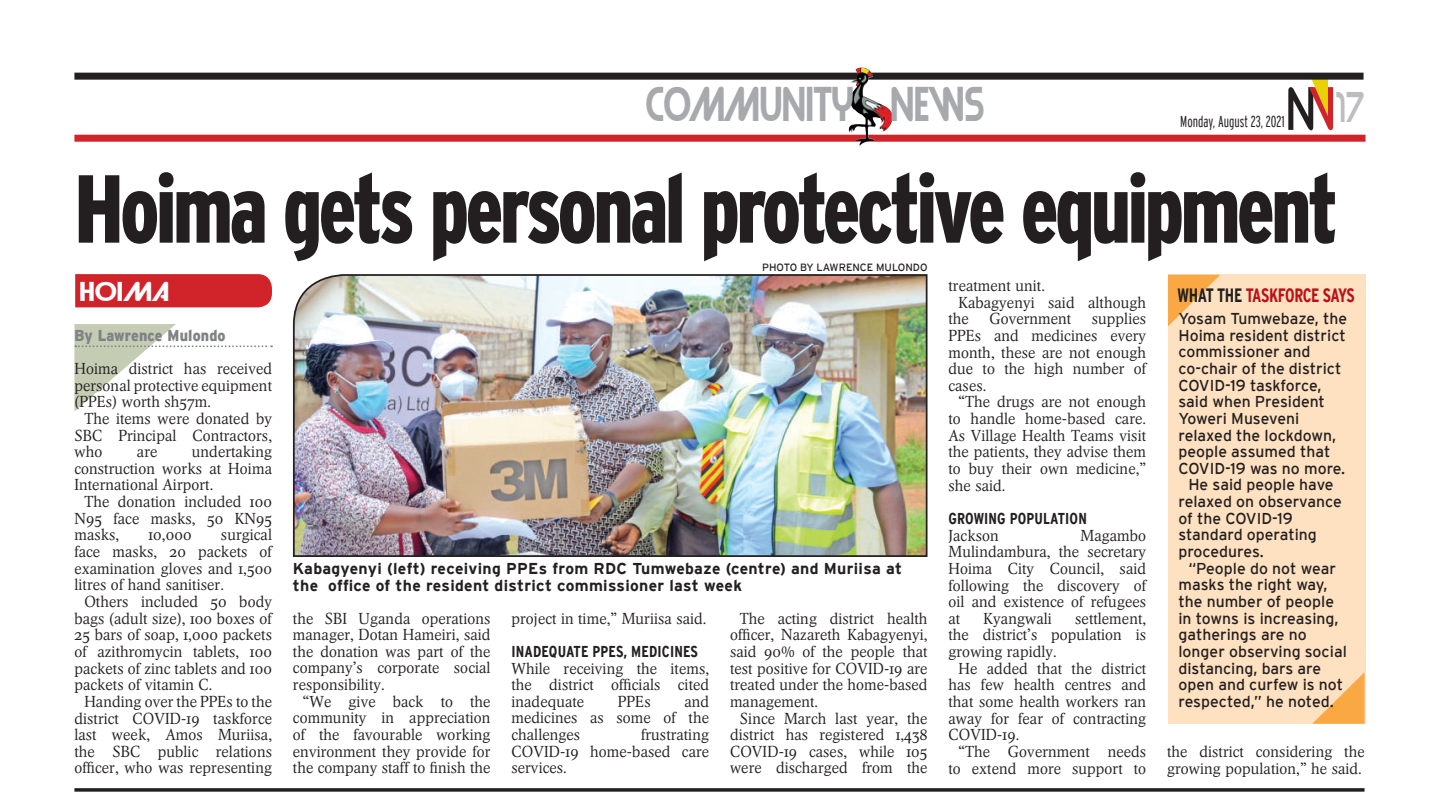
<style>
.page{position:relative;width:1439px;height:793px;background:#fff}
.page>*{position:absolute;margin:0;border:0;box-sizing:border-box;transform-origin:0 0}
.t1{font:900 condensed 96.25px "Interstate";letter-spacing:-.04em;color:#231f20;scale:.88 1}
.t2{font:700 condensed 43.75px "NV Akarius";color:#a8a9ad}
.t3{font:condensed 38.5px "NV Akarius";color:#bcbdc0}
.t4{font:700 24.5px "NV Akarius";color:#fff}
.t5{font:700 condensed 19.25px "Interstate";letter-spacing:-.03em;color:#bb1018;scale:.91 1}
.t6{font:15.75px/16.6px "Arena New BQ Light Os F";letter-spacing:.01em;color:#231f20;text-align:justify}
.t7{font:15.75px "Interstate";color:#231f20}
.t8{font:700 15.75px/16.6px "Interstate";letter-spacing:.02em;color:#231f20}
.t9{font:700 condensed 15.75px "Interstate";letter-spacing:.01em;color:#231f20}
.t10{font:300 extra-condensed 15.75px "Interstate";color:#231f20}
.t11{font:900 15.75px "Interstate";letter-spacing:.01em;color:#808285;scale:.9 1}
.t12{font:10.5px "Interstate";color:#231f20}
.s1{font-size:54.77px;color:#231f20}
.s2{font-size:54.77px;color:#d1232a}
.s3{color:#231f20}
</style>
<div class="page">
<div style="left:74px;top:135px;width:1291px;height:7px;background:#d1232a"></div>
<svg style="left:1312px;top:80px;width:16px;height:35px"></svg>
<div style="left:74px;top:73px;width:1289px;height:7px;background:#231f20"></div>
<img style="left:850px;top:68px;width:10px;height:45px">
<div style="left:75px;top:274px;width:197px;height:33px;background:#d1232a"></div>
<svg style="left:74px;top:324px;width:198px;height:87px"></svg>
<img style="left:292px;top:274px;width:636px;height:283px">
<hr style="left:74px;top:788px;width:1290px;height:3px;background:#231f20">
<div style="left:1168px;top:274px;width:197px;height:449px;background:#fee1c0"></div>
<svg style="left:1168px;top:275px;width:52px;height:51px"></svg>
<svg style="left:1313px;top:673px;width:51px;height:50px"></svg>
<h2 class="t2" style="left:646px;top:77px;width:340px">COMMUNITY NEWS</h2>
<h3 class="t3" style="left:1286px;top:83px;width:79px"><span class="s1">N</span><span class="s2">V</span>17</h3>
<p class="t10" style="left:1180px;top:113px;width:106px">Monday, August 23, 2021</p>
<h1 class="t1" style="left:74px;top:155px;width:1437px">Hoima gets personal protective equipment</h1>
<h3 class="t4" style="left:79px;top:276px;width:91px">HOIMA</h3>
<p class="t11" style="left:74px;top:326px;width:170px">By Lawrence Mulondo</p>
<p class="t6" style="left:74px;top:360px;width:199px">Hoima district has received personal protective equipment (PPEs) worth sh57m.</p>
<p class="t6" style="left:74px;top:410px;width:199px;text-indent:10px">The items were donated by SBC Principal Contractors, who</p>
<p class="t6" style="left:74px;top:443px;width:199px;text-indent:117px">undertaking construction works at Hoima International Airport.</p>
<p class="t6" style="left:74px;top:493px;width:199px;text-indent:10px">The donation included 100<br>N95 face masks, 50 KN95 masks,</p>
<p class="t6" style="left:137px;top:443px;width:22px">are</p>
<p class="t6" style="left:74px;top:526px;width:199px;text-indent:146px">surgical face masks, 20 packets of examination gloves and 1,500 litres of hand sanitiser.</p>
<p class="t6" style="left:74px;top:593px;width:199px;text-indent:10px">Others included 50 body bags (adult size), 100 boxes of 25 bars of soap, 1,000 packets of azithromycin tablets, 100 packets of zinc tablets and 100 packets of vitamin C.</p>
<p class="t6" style="left:74px;top:693px;width:199px;text-indent:10px">Handing over the PPEs to the district COVID-19 taskforce last week, Amos Muriisa, the SBC public relations officer, who was representing</p>
<p class="t6" style="left:148px;top:526px;width:45px">10,000</p>
<p class="t12" style="left:762px;top:261px;width:15px">Photo</p>
<p class="t12" style="left:800px;top:261px;width:121px">by Lawrence Mulondo</p>
<p class="t8" style="left:293px;top:560px;width:610px">Kabagyenyi (left) receiving PPEs from RDC Tumwebaze (centre) and Muriisa at the office of the resident district commissioner last week</p>
<p class="t6" style="left:293px;top:609px;width:199px">the SBI Uganda operations manager, Dotan Hameiri, said the donation was part of the company’s corporate social responsibility.</p>
<p class="t6" style="left:293px;top:692px;width:199px;text-indent:10px">“We give back to the community in appreciation of the favourable working environment they provide for the company staff to finish the</p>
<p class="t6" style="left:511px;top:609px;width:197px">project in time,” Muriisa said.</p>
<p class="t9" style="left:511px;top:642px;width:188px">INADEQUATE PPES, MEDICINES</p>
<p class="t6" style="left:511px;top:659px;width:199px">While receiving the items, the district officials cited inadequate</p>
<p class="t6" style="left:511px;top:693px;width:199px;text-indent:173px">and medicines as some of the challenges</p>
<p class="t6" style="left:618px;top:693px;width:34px">PPEs</p>
<p class="t6" style="left:511px;top:726px;width:199px;text-indent:130px">frustrating COVID-19 home-based care services.</p>
<p class="t6" style="left:730px;top:609px;width:199px;text-indent:10px">The acting district health officer, Nazareth Kabagyenyi, said 90% of the people that test positive for COVID-19 are treated under the home-based management.</p>
<p class="t6" style="left:730px;top:709px;width:199px;text-indent:10px">Since March last year, the district has registered 1,438<br>COVID-19 cases, while 105 were discharged from the</p>
<p class="t6" style="left:948px;top:277px;width:98px">treatment unit.</p>
<p class="t6" style="left:958px;top:294px;width:189px">Kabagyenyi said although</p>
<p class="t6" style="left:948px;top:310px;width:22px">the</p>
<p class="t6" style="left:989px;top:310px;width:83px">Government</p>
<p class="t5" style="left:1177px;top:284px;width:196px"><span class="s3">WHAT THE</span> TASKFORCE SAYS</p>
<p class="t7" style="left:1178px;top:309px;width:170px">Yosam Tumwebaze, the</p>
<p class="t7" style="left:1178px;top:326px;width:169px">Hoima resident district</p>
<p class="t7" style="left:1178px;top:343px;width:134px">commissioner and</p>
<p class="t7" style="left:1178px;top:359px;width:164px">co-chair of the district</p>
<p class="t7" style="left:1178px;top:376px;width:144px">COVID-19 taskforce,</p>
<p class="t7" style="left:1178px;top:393px;width:148px">said when President</p>
<p class="t7" style="left:1178px;top:409px;width:122px">Yoweri Museveni</p>
<p class="t7" style="left:1178px;top:426px;width:159px">relaxed the lockdown,</p>
<p class="t7" style="left:1178px;top:442px;width:153px">people assumed that</p>
<p class="t7" style="left:1178px;top:459px;width:168px">COVID-19 was no more.</p>
<p class="t7" style="left:1188px;top:476px;width:147px">He said people have</p>
<p class="t7" style="left:1178px;top:492px;width:165px">relaxed on observance</p>
<p class="t7" style="left:1178px;top:509px;width:116px">of the COVID-19</p>
<p class="t7" style="left:1178px;top:526px;width:140px">standard operating</p>
<p class="t7" style="left:1178px;top:542px;width:87px">procedures.</p>
<p class="t7" style="left:1188px;top:559px;width:149px">“People do not wear</p>
<p class="t7" style="left:1178px;top:576px;width:150px">masks the right way,</p>
<p class="t7" style="left:1178px;top:592px;width:157px">the number of people</p>
<p class="t7" style="left:1178px;top:609px;width:162px">in towns is increasing,</p>
<p class="t7" style="left:1178px;top:625px;width:130px">gatherings are no</p>
<p class="t7" style="left:1178px;top:642px;width:170px">longer observing social</p>
<p class="t7" style="left:1178px;top:659px;width:144px">distancing, bars are</p>
<p class="t7" style="left:1178px;top:675px;width:166px">open and curfew is not</p>
<p class="t7" style="left:1178px;top:692px;width:157px">respected,” he noted.</p>
<p class="t6" style="left:948px;top:310px;width:199px;text-indent:143px">supplies PPEs and medicines every month, these are not enough due to the high number of cases.</p>
<p class="t6" style="left:948px;top:393px;width:199px;text-indent:10px">“The drugs are not enough to handle home-based care.<br>As Village Health Teams visit the patients, they advise them to buy their own medicine,” she said.</p>
<p class="t9" style="left:948px;top:509px;width:140px">GROWING POPULATION</p>
<p class="t6" style="left:948px;top:526px;width:52px">Jackson</p>
<p class="t6" style="left:948px;top:526px;width:199px;text-indent:132px">Magambo Mulindambura, the secretary Hoima City Council, said following the discovery of oil and existence of refugees at</p>
<p class="t6" style="left:948px;top:610px;width:199px;text-indent:127px">settlement, the district’s population is growing rapidly.</p>
<p class="t6" style="left:948px;top:659px;width:199px;text-indent:10px">He added that the district has few health centres and that some health workers ran away for fear of contracting COVID-19.</p>
<p class="t6" style="left:948px;top:743px;width:199px;text-align:right">“The Government needs to extend more support to</p>
<p class="t6" style="left:1167px;top:743px;width:199px">the district considering the growing population,” he said.</p>
<p class="t6" style="left:983px;top:610px;width:70px">Kyangwali</p>
</div>
